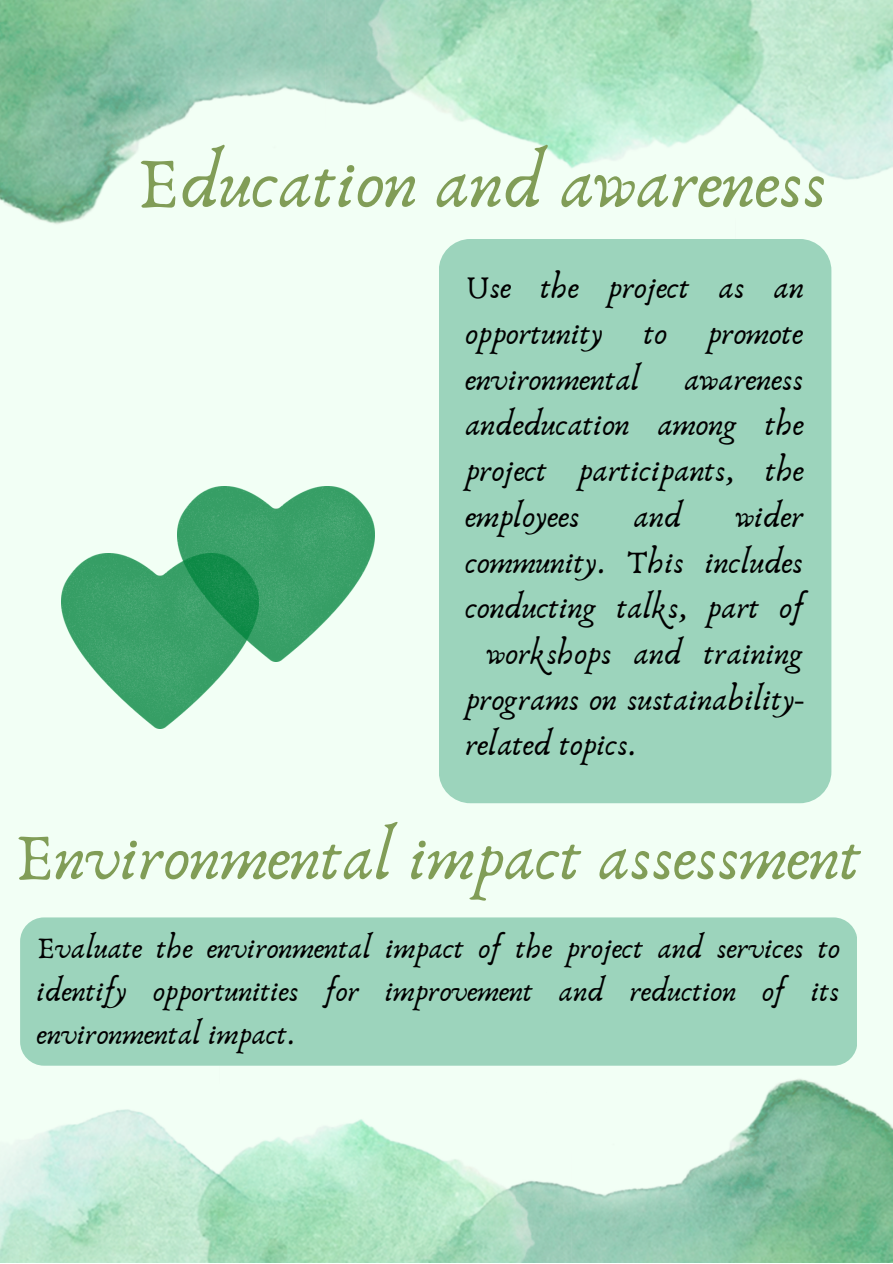
<style>
.page{position:relative;width:893px;height:1264px;background:#fff}
.page>*{position:absolute;margin:0;border:0;box-sizing:border-box;transform-origin:0 0}
.t1{font:73.35px "Anaktoria";color:#819d57}
.t2{font:67.5px "Anaktoria";color:#819d57}
.t3{font:32.7px/45.6px "Anaktoria";color:#000;text-align:justify}
.t4{font:30.75px/42.9px "Anaktoria";color:#000;text-align:justify}
</style>
<div class="page">
<div style="left:0;top:0;width:892px;height:1262px;background:#f2fff5"></div>
<img style="left:219px;top:1048px;width:673px;height:214px">
<img style="left:0;top:0;width:464px;height:240px">
<img style="left:0;top:1080px;width:571px;height:182px">
<img style="left:326px;top:0;width:566px;height:214px">
<div style="left:438px;top:239px;width:393px;height:564px;background:#9cd4bc;border-radius:32px"></div>
<div style="left:20px;top:917px;width:837px;height:148px;background:#9cd4bc;border-radius:24px"></div>
<img style="left:61px;top:553px;width:172px;height:175px">
<img style="left:178px;top:486px;width:196px;height:175px">
<p class="t1" style="left:137px;top:139px;width:691px">Education and awareness</p>
<p class="t3" style="left:465px;top:266px;width:340px">Use the project as an opportunity to promote environmental</p>
<p class="t3" style="left:465px;top:357px;width:340px;text-indent:219px">awareness andeducation among the project participants, the employees</p>
<p class="t3" style="left:634px;top:494px;width:49px">and</p>
<p class="t3" style="left:736px;top:494px;width:69px">wider</p>
<p class="t3" style="left:465px;top:540px;width:339px">community. This includes</p>
<p class="t3" style="left:465px;top:585px;width:340px">conducting talks, part of</p>
<p class="t3" style="left:487px;top:631px;width:318px">workshops and training</p>
<p class="t3" style="left:465px;top:677px;width:339px">programs on sustainability-</p>
<p class="t3" style="left:465px;top:722px;width:172px">related topics.</p>
<p class="t2" style="left:15px;top:816px;width:848px">Environmental impact assessment</p>
<p class="t4" style="left:37px;top:927px;width:804px">Evaluate the environmental impact of the project and services to identify opportunities for improvement and reduction of its environmental impact.</p>
</div>
